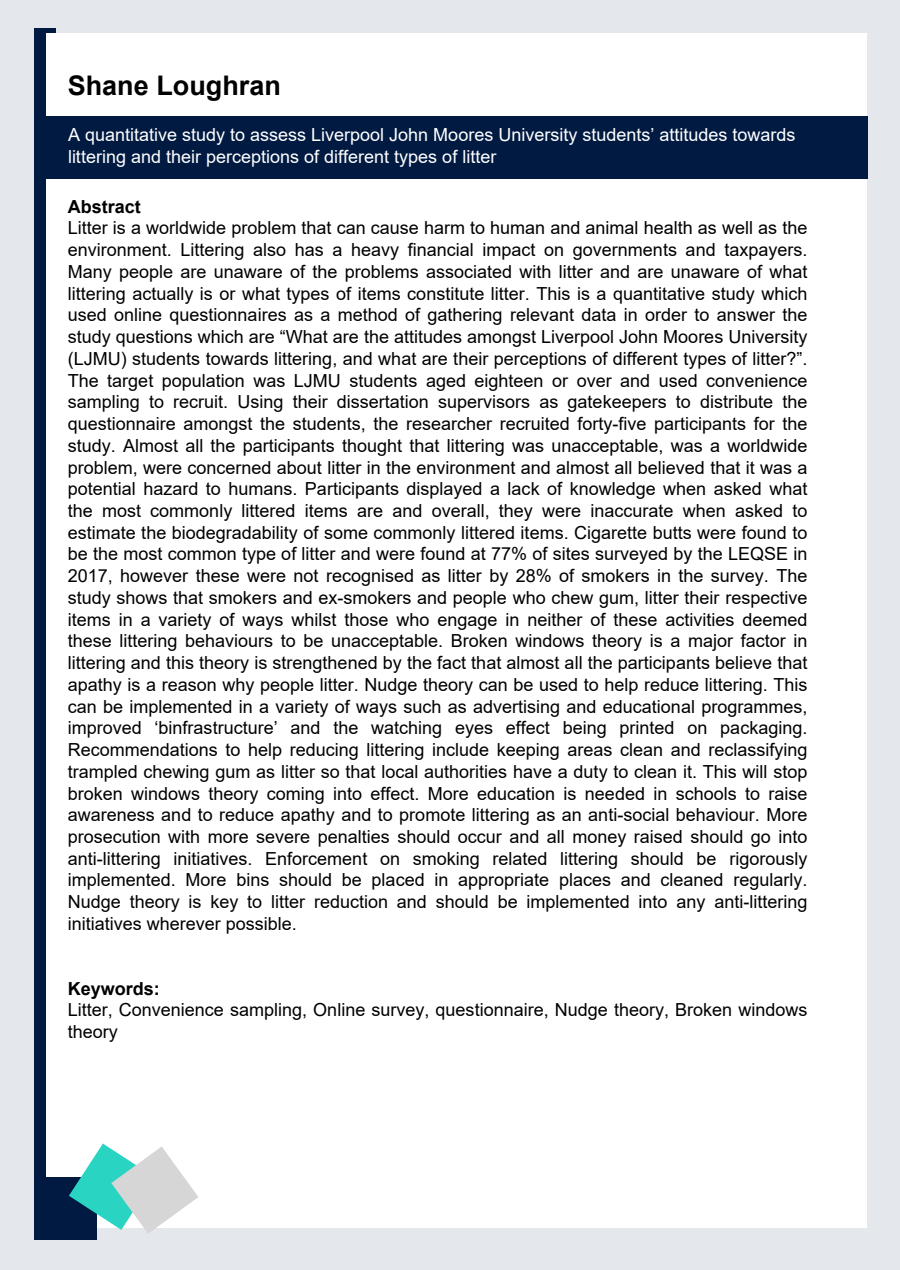
<style>
.page{position:relative;width:900px;height:1270px;background:#e4e7eb}
.page>*{position:absolute;margin:0;border:0;box-sizing:border-box;transform-origin:0 0}
.t1{font:700 27px "Arial";color:#000}
.t2{font:18px/21.8px "Arial";color:#000;text-align:justify}
.t3{font:18px/21.6px "Arial";color:#fff}
.t4{font:700 18px "Arial";color:#000}
</style>
<div class="page">
<div style="left:35px;top:29px;width:21px;height:1170px;background:#011a42"></div>
<div style="left:47px;top:33px;width:820px;height:1194px;background:#fff"></div>
<div style="left:35px;top:1177px;width:62px;height:62px;background:#011a42"></div>
<svg style="left:69px;top:1143px;width:129px;height:90px"></svg>
<div style="left:43px;top:116px;width:824px;height:62px;background:#011a42"></div>
<h1 class="t1" style="left:68px;top:66px;width:215px">Shane Loughran</h1>
<p class="t3" style="left:68px;top:124px;width:729px">A quantitative study to assess Liverpool John Moores University students’ attitudes towards littering and their perceptions of different types of litter</p>
<p class="t4" style="left:68px;top:194px;width:75px">Abstract</p>
<p class="t2" style="left:68px;top:217px;width:741px">Litter is a worldwide problem that can cause harm to human and animal health as well as the environment. Littering also has a heavy financial impact on governments and taxpayers.<br>Many people are unaware of the problems associated with litter and are unaware of what littering actually is or what types of items constitute litter. This is a quantitative study which used online questionnaires as a method of gathering relevant data in order to answer the study questions which are “What are the attitudes amongst Liverpool John Moores University (LJMU) students towards littering, and what are their perceptions of different types of litter?”.<br>The target population was LJMU students aged eighteen or over and used convenience sampling to recruit. Using their dissertation supervisors as gatekeepers to distribute the questionnaire amongst the students, the researcher recruited forty-five participants for the study. Almost all the participants thought that littering was unacceptable, was a worldwide problem, were concerned about litter in the environment and almost all believed that it was a potential hazard to humans. Participants displayed a lack of knowledge when asked what the most commonly littered items are and overall, they were inaccurate when asked to estimate the biodegradability of some commonly littered items. Cigarette butts were found to be the most common type of litter and were found at 77% of sites surveyed by the LEQSE in 2017, however these were not recognised as litter by 28% of smokers in the survey. The study shows that smokers and ex-smokers and people who chew gum, litter their respective items in a variety of ways whilst those who engage in neither of these activities deemed these littering behaviours to be unacceptable. Broken windows theory is a major factor in littering and this theory is strengthened by the fact that almost all the participants believe that apathy is a reason why people litter. Nudge theory can be used to help reduce littering. This can be implemented in a variety of ways such as advertising and educational programmes, improved ‘binfrastructure’ and the watching eyes effect being printed on packaging.<br>Recommendations to help reducing littering include keeping areas clean and reclassifying trampled chewing gum as litter so that local authorities have a duty to clean it. This will stop broken windows theory coming into effect. More education is needed in schools to raise awareness and to reduce apathy and to promote littering as an anti-social behaviour. More prosecution with more severe penalties should occur and all money raised should go into anti-littering initiatives. Enforcement on smoking related littering should be rigorously implemented. More bins should be placed in appropriate places and cleaned regularly.<br>Nudge theory is key to litter reduction and should be implemented into any anti-littering initiatives wherever possible.</p>
<p class="t4" style="left:68px;top:975px;width:94px">Keywords:</p>
<p class="t2" style="left:68px;top:999px;width:741px">Litter, Convenience sampling, Online survey, questionnaire, Nudge theory, Broken windows theory</p>
</div>
